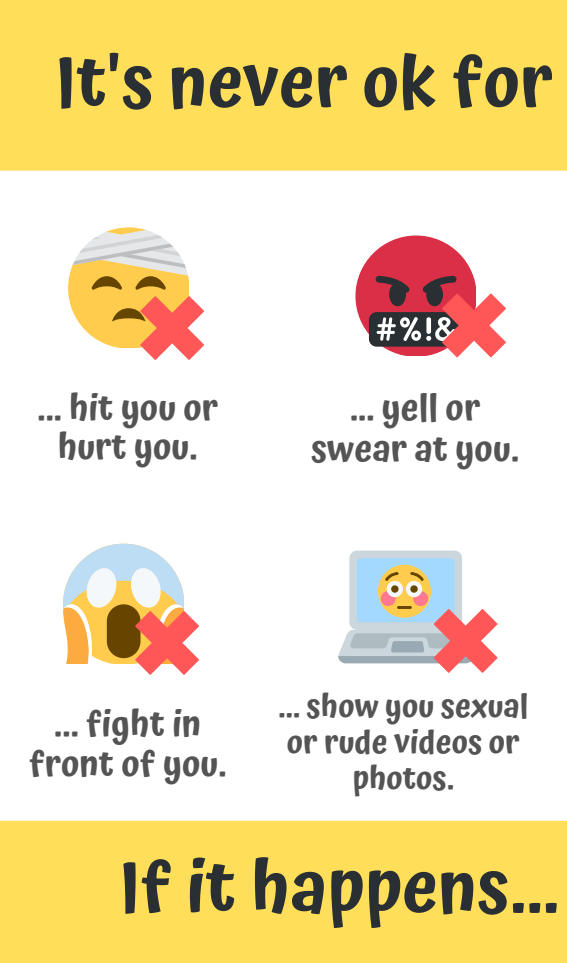
<style>
.page{position:relative;width:567px;height:963px;background:#fff}
.page>*{position:absolute;margin:0;border:0;box-sizing:border-box;transform-origin:0 0}
.t1{font:600 72px "Atma";color:#292f33}
.t2{font:600 36px/40.4px "Atma";color:#545454;text-align:center}
.t3{font:600 32px/36px "Atma";color:#545454;text-align:center}
</style>
<div class="page">
<div style="left:355px;top:236px;width:121px;height:120px;background:#da2f47;border-radius:50%"></div>
<div style="left:369px;top:312px;width:94px;height:35px;background:#292f33;border-radius:8px"></div>
<svg style="left:68px;top:227px;width:136px;height:133px"></svg>
<svg style="left:376px;top:276px;width:130px;height:82px"></svg>
<svg style="left:63px;top:544px;width:136px;height:131px"></svg>
<svg style="left:338px;top:551px;width:160px;height:122px"></svg>
<div style="left:0;top:0;width:567px;height:171px;background:#ffde59"></div>
<div style="left:0;top:821px;width:567px;height:142px;background:#ffde59"></div>
<p class="t1" style="left:55px;top:40px;width:499px">It's never ok for</p>
<p class="t2" style="left:37px;top:388px;width:183px;line-height:39.2px">... hit you or hurt you.</p>
<p class="t2" style="left:311px;top:388px;width:209px">... yell or swear at you.</p>
<p class="t2" style="left:29px;top:704px;width:199px">... fight in front of you.</p>
<p class="t3" style="left:278px;top:688px;width:252px">... show you sexual or rude videos or photos.</p>
<p class="t1" style="left:119px;top:845px;width:441px">If it happens...</p>
</div>
